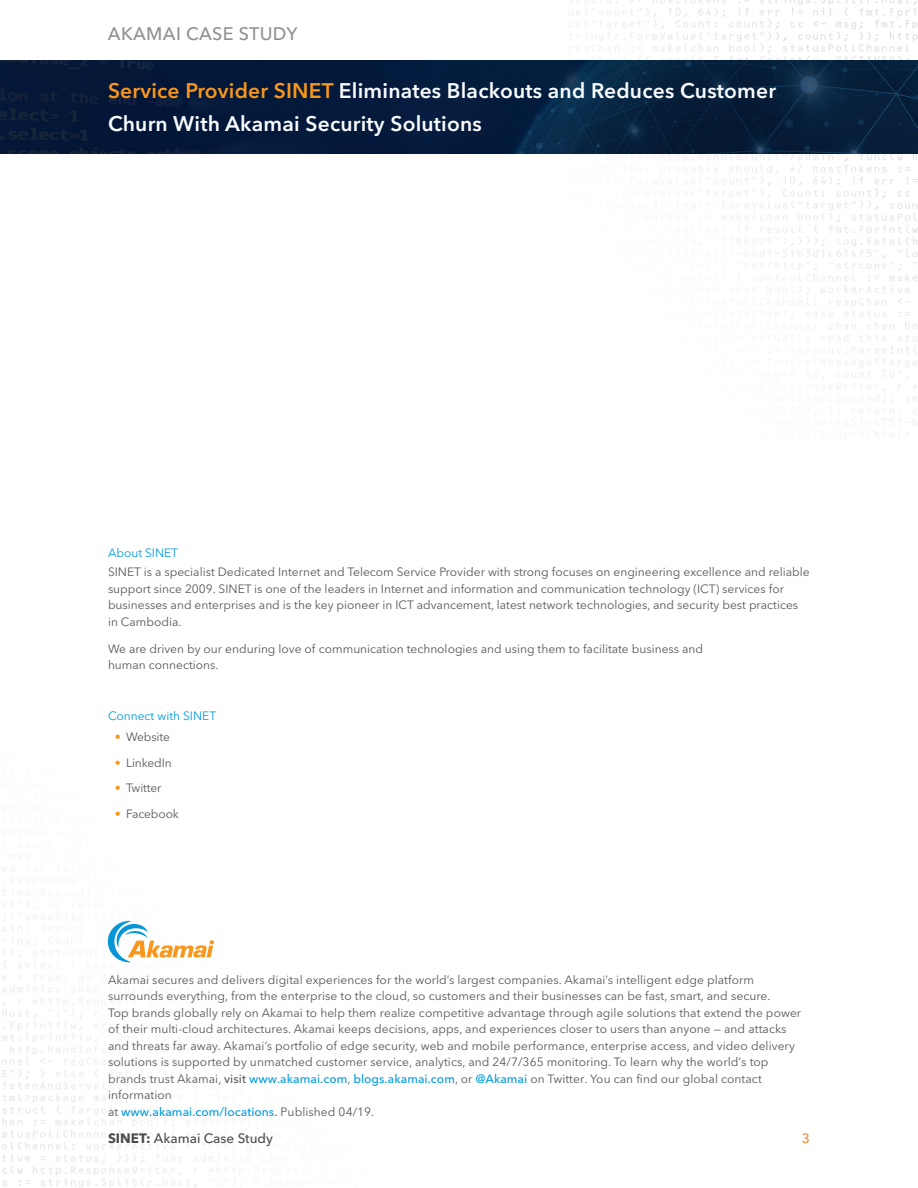
<style>
.page{position:relative;width:918px;height:1188px;background:#fff}
.page>*{position:absolute;margin:0;border:0;box-sizing:border-box;transform-origin:0 0}
.t1{font:600 21px/33px "Avenir Next LT Pro";letter-spacing:.01em;color:#f9fcfe}
.Headline{font:500 18px "Avenir Next LT Pro";letter-spacing:.02em;color:#8e9091}
.t2{font:500 13.5px "Avenir Next LT Pro";color:#4b4c4d}
.t3{font:500 13.5px "Avenir Next LT Pro";color:#ee882f}
.body_copy_bold{font:12px/16.5px "Avenir Next LT Pro";letter-spacing:.005em;color:#57585a}
.Section_Header{font:12px "Avenir Next LT Pro";color:#009bde}
.s1{color:#f7971d}
.s2{color:#58595b}
.s3{font-weight:500;color:#58595b}
.s4{font-weight:500;color:#009bde}
.s5{color:#575a5c}
.s6{font-weight:500}
.s7{font-weight:700}
</style>
<div class="page">
<img style="left:0;top:0;width:918px;height:1188px">
<img style="left:0;top:60px;width:918px;height:93px">
<svg style="left:108px;top:921px;width:106px;height:41px"></svg>
<p class="Headline" style="left:108px;top:22px;width:191px">AKAMAI CASE STUDY</p>
<p class="t1" style="left:108px;top:74px;width:670px"><span class="s1">Service Provider SINET</span> Eliminates Blackouts and Reduces Customer<br>Churn With Akamai Security Solutions</p>
<p class="Section_Header" style="left:108px;top:545px;width:72px">About SINET</p>
<p class="body_copy_bold" style="left:108px;top:564px;width:703px">SINET is a specialist Dedicated Internet and Telecom Service Provider with strong focuses on engineering excellence and reliable support since 2009. SINET is one of the leaders in Internet and information and communication technology (ICT) services for businesses and enterprises and is the key pioneer in ICT advancement, latest network technologies, and security best practices in Cambodia.</p>
<p class="body_copy_bold" style="left:108px;top:640px;width:597px">We are driven by our enduring love of communication technologies and using them to facilitate business and human connections.</p>
<p class="Section_Header" style="left:108px;top:708px;width:110px">Connect with SINET</p>
<p class="body_copy_bold" style="left:115px;top:729px;width:57px"><span class="s1">•</span> Website</p>
<p class="body_copy_bold" style="left:115px;top:754px;width:59px"><span class="s1">•</span> LinkedIn</p>
<p class="body_copy_bold" style="left:115px;top:780px;width:48px"><span class="s1">•</span> Twitter</p>
<p class="body_copy_bold" style="left:115px;top:805px;width:66px"><span class="s1">•</span> Facebook</p>
<p class="body_copy_bold" style="left:108px;top:972px;width:695px">Akamai secures and delivers digital experiences for the world’s largest companies. Akamai’s intelligent edge platform surrounds everything, from the enterprise to the cloud, so customers and their businesses can be fast, smart, and secure.<br>Top brands globally rely on Akamai to help them realize competitive advantage through agile solutions that extend the power of their multi-cloud architectures. Akamai keeps decisions, apps, and experiences closer to users than anyone — and attacks and threats far away. Akamai’s portfolio of edge security, web and mobile performance, enterprise access, and video delivery solutions is supported by unmatched customer service, analytics, and 24/7/365 monitoring. To learn why the world’s top brands trust Akamai<span class="s2">,</span> <span class="s3">visit</span> <span class="s4">www.akamai.com</span><span class="s5">,</span> <span class="s4">blogs.akamai.com</span>, or <span class="s4">@Akamai</span> on Twitter. You can find our global contact information<br>at <span class="s4">www.akamai.com/locations</span><span class="s6">.</span> Published 04/19.</p>
<p class="t2" style="left:108px;top:1131px;width:166px"><span class="s7">SINET:</span> Akamai Case Study</p>
<p class="t3" style="left:802px;top:1131px;width:10px">3</p>
</div>
